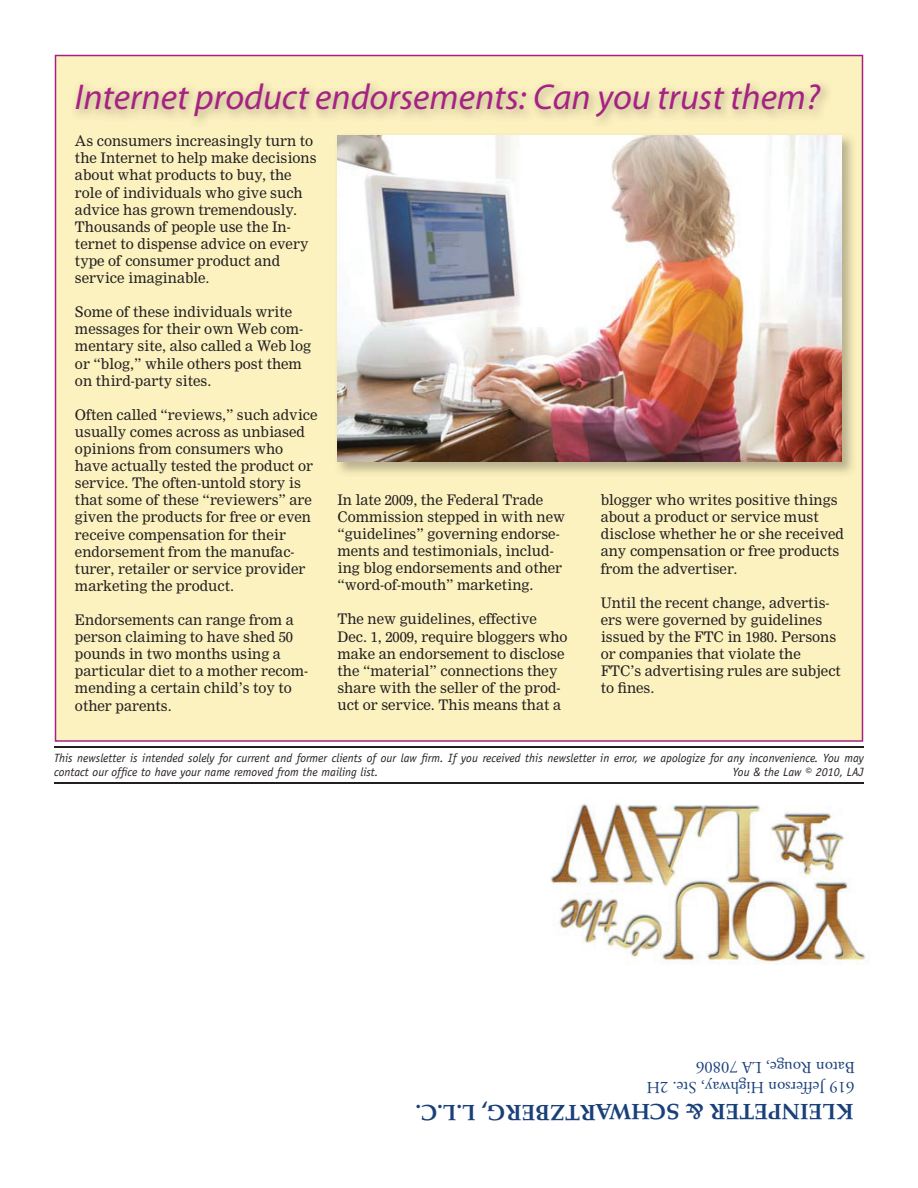
<style>
.page{position:relative;width:918px;height:1188px;background:#fff}
.page>*{position:absolute;margin:0;border:0;box-sizing:border-box;transform-origin:0 0}
.t1{font:italic 36px "Myriad Pro";color:#a62282}
.t2{font:700 22.35px "Palatino";color:#1a407a}
.t3{font:16.8px/20.1px "Adobe Garamond";color:#1a407a}
.t4{font:14.25px/17.1px "Nimrod";color:#231f20}
.t5{font:italic 12px/14.4px "Officina Sans";color:#231f20}
</style>
<div class="page">
<img style="left:550px;top:803px;width:316px;height:162px">
<div style="left:55px;top:55px;width:808px;height:687px;background:#fbf2bf"></div>
<hr style="left:54px;top:746px;width:810px;height:1px;background:#231f20">
<hr style="left:54px;top:782px;width:810px;height:2px;background:#231f20">
<img style="left:71px;top:79px;width:760px;height:48px">
<img style="left:335px;top:133px;width:521px;height:343px">
<img style="left:337px;top:135px;width:504px;height:327px">
<h1 class="t1" style="left:75px;top:76px;width:746px">Internet product endorsements: Can you trust them?</h1>
<p class="t4" style="left:75px;top:133px;width:243px">As consumers increasingly turn to the Internet to help make decisions about what products to buy, the role of individuals who give such advice has grown tremendously.<br>Thousands of people use the In&shy;ternet to dispense advice on every type of consumer product and service imaginable.</p>
<p class="t4" style="left:75px;top:304px;width:237px">Some of these individuals write messages for their own Web com&shy;mentary site, also called a Web log or “blog,” while others post them on third-party sites.</p>
<p class="t4" style="left:75px;top:407px;width:244px">Often called “reviews,” such advice usually comes across as unbiased opinions from consumers who have actually tested the product or service. The often-untold story is that some of these “reviewers” are given the products for free or even receive compensation for their endorsement from the manufac&shy;turer, retailer or service provider marketing the product.</p>
<p class="t4" style="left:75px;top:612px;width:235px">Endorsements can range from a person claiming to have shed 50 pounds in two months using a particular diet to a mother recom&shy;mending a certain child’s toy to other parents.</p>
<p class="t4" style="left:338px;top:492px;width:229px">In late 2009, the Federal Trade<br>Commission stepped in with new “guidelines” governing endorse&shy;ments and testimonials, includ&shy;ing blog endorsements and other “word-of-mouth” marketing.</p>
<p class="t4" style="left:338px;top:612px;width:232px">The new guidelines, effective<br>Dec. 1, 2009, require bloggers who make an endorsement to disclose the “material” connections they share with the seller of the prod&shy;uct or service. This means that a</p>
<p class="t4" style="left:601px;top:492px;width:245px">blogger who writes positive things about a product or service must disclose whether he or she received any compensation or free products from the advertiser.</p>
<p class="t4" style="left:601px;top:595px;width:242px">Until the recent change, advertis&shy;ers were governed by guidelines issued by the FTC in 1980. Persons or companies that violate the<br>FTC’s advertising rules are subject to fines.</p>
<p class="t5" style="left:54px;top:751px;width:812px">This newsletter is intended solely for current and former clients of our law firm. If you received this newsletter in error, we apologize for any inconvenience. You may contact our office to have your name removed from the mailing list.</p>
<p class="t5" style="left:733px;top:766px;width:132px">You &amp; the Law © 2010, LAJ</p>
<p class="t3" style="left:855px;top:1096px;width:210px;rotate:180deg">619 Jefferson Highway, Ste. 2H<br>Baton Rouge, LA 70806</p>
<h2 class="t2" style="left:854px;top:1121px;width:440px;rotate:180deg">KLEINPETER &amp; SCHWARTZBERG, L.L.C.</h2>
</div>
